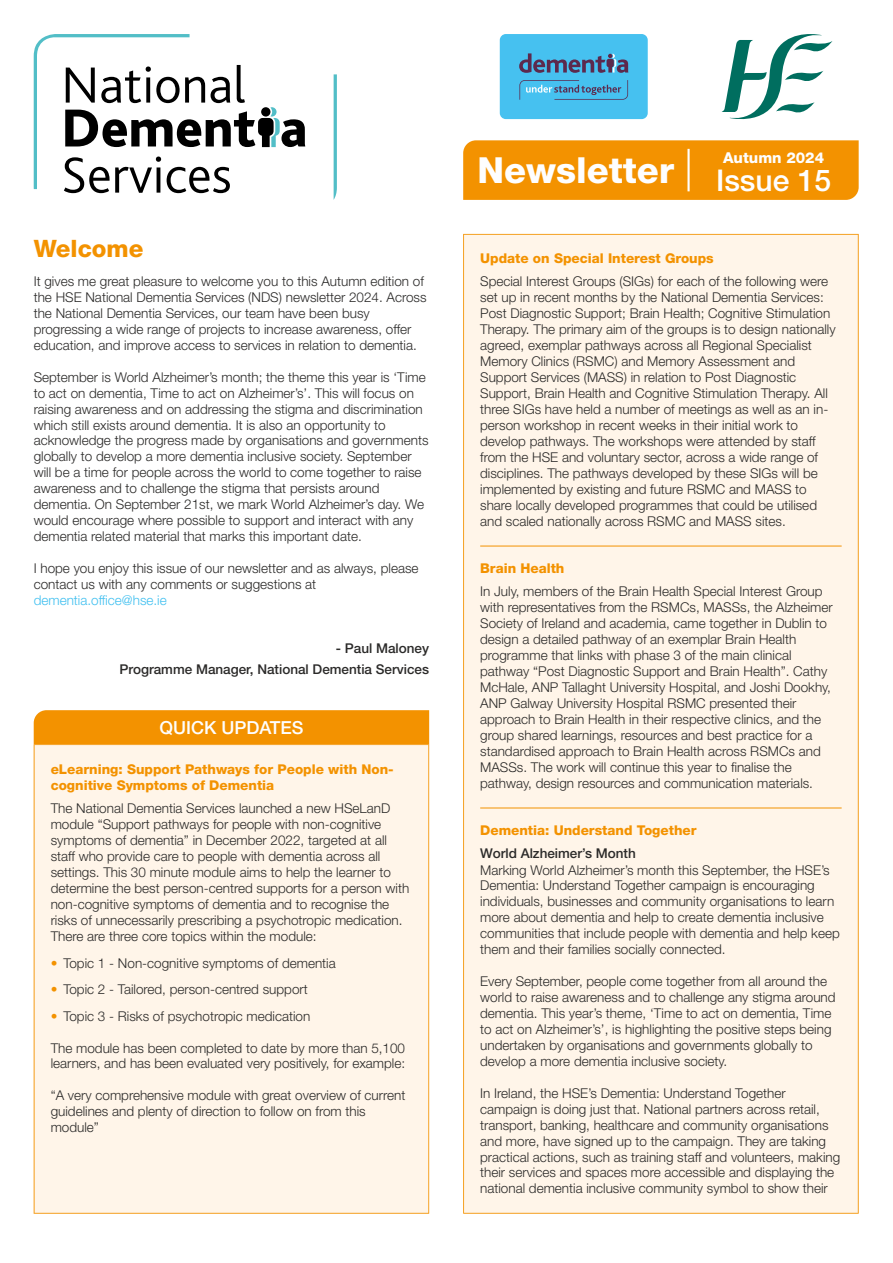
<style>
.page{position:relative;width:893px;height:1263px;background:#fff}
.page>*{position:absolute;margin:0;border:0;box-sizing:border-box;transform-origin:0 0}
.t1{font:800 36px "Helvetica Neue LT Std";color:#fefefe}
.t2{font:500 30px "Helvetica Neue LT Std";color:#fefefe}
.t3{font:800 24px "Helvetica Neue LT Std";color:#f39200}
.t4{font:500 18px "Helvetica Neue LT Std";color:#fefefe}
.t5{font:800 15px "Helvetica Neue LT Std";color:#fefefe}
.t6{font:300 13.5px/15.9px "Helvetica Neue LT Std";color:#2b2a29}
.t7{font:800 13.5px/16px "Helvetica Neue LT Std";color:#f39200}
.t8{font:500 13.5px/21.1px "Helvetica Neue LT Std";color:#2b2a29;text-align:right}
.t9{font:300 13.5px "Helvetica Neue LT Std";color:#41c0f0}
.s1{color:#f39200}
</style>
<div class="page">
<svg style="left:721px;top:34px;width:111px;height:86px"></svg>
<div style="left:463px;top:140px;width:396px;height:60px;background:#f39200"></div>
<hr style="left:687px;top:149px;width:3px;height:42px;background:#fefefe">
<div style="left:500px;top:34px;width:148px;height:85px;background:#46c1f0;border-radius:6px"></div>
<svg style="left:519px;top:53px;width:109px;height:20px"></svg>
<svg style="left:519px;top:80px;width:109px;height:20px"></svg>
<div style="left:34px;top:710px;width:395px;height:34px;background:#f39200"></div>
<div style="left:34px;top:744px;width:395px;height:470px;background:#fff5e9"></div>
<svg style="left:334px;top:74px;width:3px;height:125px"></svg>
<svg style="left:34px;top:34px;width:271px;height:159px"></svg>
<div style="left:463px;top:234px;width:396px;height:980px;background:#fff5e9"></div>
<hr style="left:480px;top:546px;width:362px;height:1px;background:#f39200">
<hr style="left:480px;top:807px;width:362px;height:1px;background:#f39200">
<h3 class="t3" style="left:34px;top:240px;width:111px">Welcome</h3>
<p class="t6" style="left:34px;top:275px;width:394px">It gives me great pleasure to welcome you to this Autumn edition of the HSE National Dementia Services (NDS) newsletter 2024. Across the National Dementia Services, our team have been busy progressing a wide range of projects to increase awareness, offer education, and improve access to services in relation to dementia.</p>
<p class="t6" style="left:34px;top:371px;width:396px">September is World Alzheimer’s month; the theme this year is ‘Time to act on dementia, Time to act on Alzheimer’s’. This will focus on raising awareness and on addressing the stigma and discrimination which still exists around dementia. It is also an opportunity to acknowledge the progress made by organisations and governments globally to develop a more dementia inclusive society. September will be a time for people across the world to come together to raise awareness and to challenge the stigma that persists around dementia. On September 21st, we mark World Alzheimer’s day. We would encourage where possible to support and interact with any dementia related material that marks this important date.</p>
<p class="t6" style="left:34px;top:562px;width:386px">I hope you enjoy this issue of our newsletter and as always, please contact us with any comments or suggestions at</p>
<p class="t9" style="left:34px;top:595px;width:135px">dementia.office@hse.ie</p>
<p class="t8" style="left:119px;top:639px;width:311px">- Paul Maloney<br>Programme Manager, National Dementia Services</p>
<h3 class="t4" style="left:159px;top:721px;width:146px">QUICK UPDATES</h3>
<p class="t7" style="left:51px;top:763px;width:345px">eLearning: Support Pathways for People with Non&shy;cognitive Symptoms of Dementia</p>
<p class="t6" style="left:51px;top:802px;width:360px">The National Dementia Services launched a new HSeLanD module “Support pathways for people with non-cognitive symptoms of dementia” in December 2022, targeted at all staff who provide care to people with dementia across all settings. This 30 minute module aims to help the learner to determine the best person-centred supports for a person with non-cognitive symptoms of dementia and to recognise the risks of unnecessarily prescribing a psychotropic medication.<br>There are three core topics within the module:</p>
<p class="t6" style="left:51px;top:957px;width:287px"><span class="s1">•</span> Topic 1 - Non-cognitive symptoms of dementia</p>
<p class="t6" style="left:51px;top:983px;width:259px"><span class="s1">•</span> Topic 2 - Tailored, person-centred support</p>
<p class="t6" style="left:51px;top:1010px;width:261px"><span class="s1">•</span> Topic 3 - Risks of psychotropic medication</p>
<p class="t6" style="left:51px;top:1042px;width:356px">The module has been completed to date by more than 5,100 learners, and has been evaluated very positively, for example:</p>
<p class="t6" style="left:51px;top:1089px;width:356px">“A very comprehensive module with great overview of current guidelines and plenty of direction to follow on from this module”</p>
<h1 class="t1" style="left:478px;top:157px;width:198px">Newsletter</h1>
<p class="t5" style="left:723px;top:152px;width:103px">Autumn 2024</p>
<h2 class="t2" style="left:716px;top:170px;width:117px">Issue 15</h2>
<p class="t7" style="left:480px;top:252px;width:235px">Update on Special Interest Groups</p>
<p class="t6" style="left:480px;top:275px;width:357px">Special Interest Groups (SIGs) for each of the following were set up in recent months by the National Dementia Services:<br>Post Diagnostic Support; Brain Health; Cognitive Stimulation Therapy. The primary aim of the groups is to design nationally agreed, exemplar pathways across all Regional Specialist Memory Clinics (RSMC) and Memory Assessment and Support Services (MASS) in relation to Post Diagnostic Support, Brain Health and Cognitive Stimulation Therapy. All three SIGs have held a number of meetings as well as an in&shy;person workshop in recent weeks in their initial work to develop pathways. The workshops were attended by staff from the HSE and voluntary sector, across a wide range of disciplines. The pathways developed by these SIGs will be implemented by existing and future RSMC and MASS to share locally developed programmes that could be utilised and scaled nationally across RSMC and MASS sites.</p>
<p class="t7" style="left:480px;top:562px;width:86px">Brain Health</p>
<p class="t6" style="left:480px;top:586px;width:354px">In July, members of the Brain Health Special Interest Group with representatives from the RSMCs, MASSs, the Alzheimer Society of Ireland and academia, came together in Dublin to design a detailed pathway of an exemplar Brain Health programme that links with phase 3 of the main clinical pathway “Post Diagnostic Support and Brain Health”. Cathy McHale, ANP Tallaght University Hospital, and Joshi Dookhy, ANP Galway University Hospital RSMC presented their approach to Brain Health in their respective clinics, and the group shared learnings, resources and best practice for a standardised approach to Brain Health across RSMCs and MASSs. The work will continue this year to finalise the pathway, design resources and communication materials.</p>
<p class="t7" style="left:480px;top:824px;width:218px">Dementia: Understand Together</p>
<p class="t8" style="left:480px;top:845px;width:157px">World Alzheimer’s Month</p>
<p class="t6" style="left:480px;top:864px;width:361px">Marking World Alzheimer’s month this September, the HSE’s Dementia: Understand Together campaign is encouraging individuals, businesses and community organisations to learn more about dementia and help to create dementia inclusive communities that include people with dementia and help keep them and their families socially connected.</p>
<p class="t6" style="left:480px;top:975px;width:357px">Every September, people come together from all around the world to raise awareness and to challenge any stigma around dementia. This year’s theme, ‘Time to act on dementia, Time to act on Alzheimer’s’, is highlighting the positive steps being undertaken by organisations and governments globally to develop a more dementia inclusive society.</p>
<p class="t6" style="left:480px;top:1087px;width:362px">In Ireland, the HSE’s Dementia: Understand Together campaign is doing just that. National partners across retail, transport, banking, healthcare and community organisations and more, have signed up to the campaign. They are taking practical actions, such as training staff and volunteers, making their services and spaces more accessible and displaying the national dementia inclusive community symbol to show their</p>
</div>
